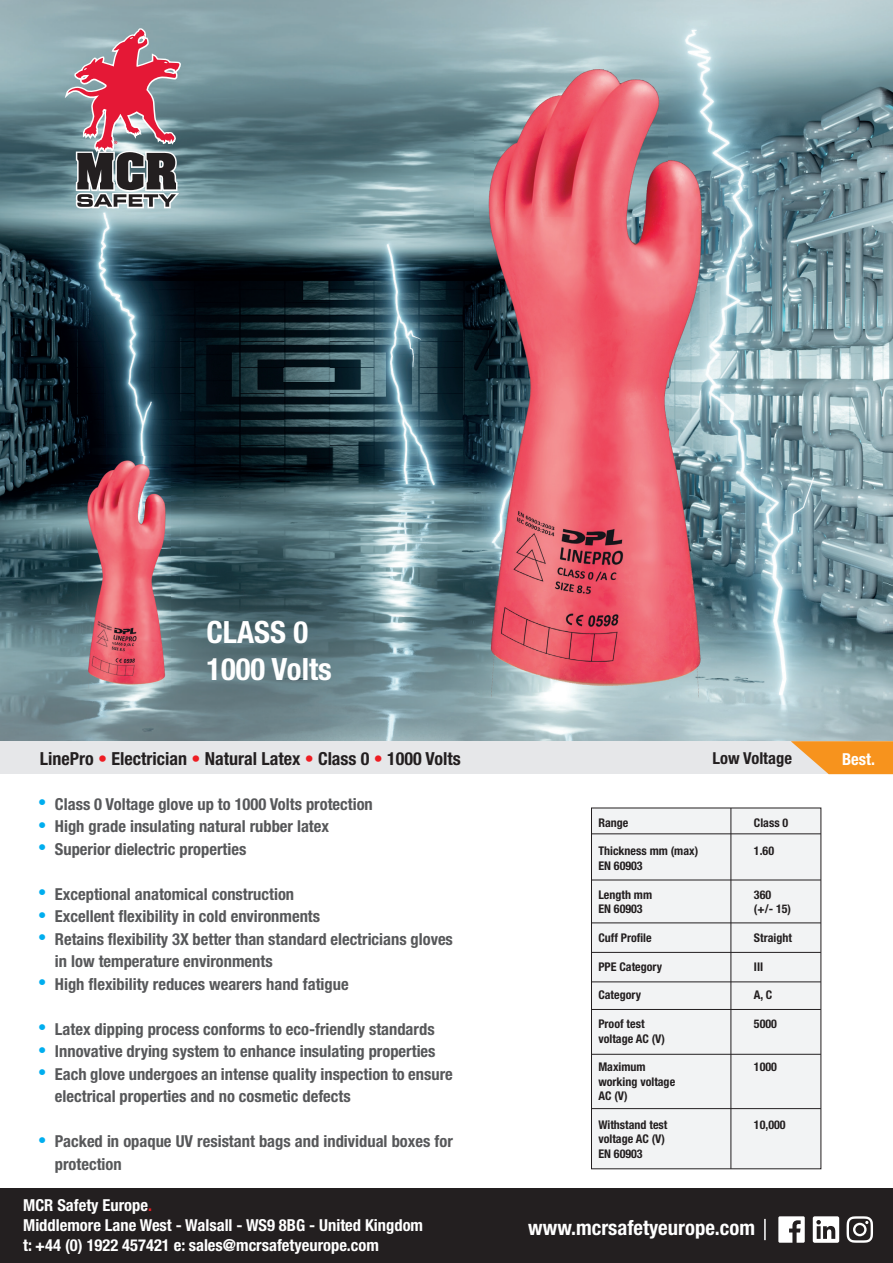
<style>
.page{position:relative;width:893px;height:1263px;background:#fff}
.page>*{position:absolute;margin:0;border:0;box-sizing:border-box;transform-origin:0 0}
.t1{font:700 condensed 30.75px/36.9px "Helvetica Neue";color:#fff}
.t2{font:700 condensed 20.7px "Helvetica Neue";color:#fff}
.t3{font:700 condensed 18px "Helvetica Neue";color:#231f20}
.t4{font:700 condensed 16.5px/22.5px "Helvetica Neue";color:#57585a}
.t5{font:700 condensed 16.5px/19.8px "Helvetica Neue";color:#fff}
.t6{font:700 condensed 16.5px/22.5px "Helvetica Neue";color:#00aeef;text-align:justify}
.t7{font:700 condensed 16.5px "Helvetica Neue";color:#231f20}
.t8{font:700 condensed 12px/14.4px "Helvetica Neue";color:#231f20}
.s1{color:#ee1d23}
</style>
<div class="page">
<img style="left:0;top:0;width:893px;height:741px">
<div style="left:0;top:741px;width:893px;height:33px;background:#e6e7e9"></div>
<div style="left:0;top:1189px;width:893px;height:74px;background:#231f20"></div>
<svg style="left:791px;top:741px;width:102px;height:33px"></svg>
<img style="left:474px;top:58px;width:242px;height:639px">
<img style="left:82px;top:456px;width:88px;height:233px">
<svg style="left:778px;top:1216px;width:27px;height:27px"></svg>
<svg style="left:813px;top:1216px;width:26px;height:27px"></svg>
<svg style="left:847px;top:1216px;width:26px;height:27px"></svg>
<hr style="left:764px;top:1219px;width:2px;height:21px;background:#fff">
<svg style="left:0;top:0;width:182px;height:211px;background:#8c878f"></svg>
<div style="left:591px;top:808px;width:230px;height:361px;background:#f2f3f4;border:1px solid #231f20"></div>
<hr style="left:591px;top:833px;width:230px;height:1px;background:#231f20">
<hr style="left:591px;top:880px;width:230px;height:1px;background:#231f20">
<hr style="left:591px;top:923px;width:230px;height:1px;background:#231f20">
<hr style="left:591px;top:952px;width:230px;height:1px;background:#231f20">
<hr style="left:591px;top:982px;width:230px;height:1px;background:#231f20">
<hr style="left:591px;top:1009px;width:230px;height:1px;background:#231f20">
<hr style="left:591px;top:1054px;width:230px;height:1px;background:#231f20">
<hr style="left:591px;top:1108px;width:230px;height:1px;background:#231f20">
<hr style="left:731px;top:808px;width:1px;height:361px;background:#231f20">
<h1 class="t1" style="left:206px;top:611px;width:127px">CLASS 0<br>1000 Volts</h1>
<p class="t3" style="left:40px;top:743px;width:422px">LinePro <span class="s1">•</span> Electrician <span class="s1">•</span> Natural Latex <span class="s1">•</span> Class 0 <span class="s1">•</span> 1000 Volts</p>
<p class="t7" style="left:712px;top:744px;width:81px">Low Voltage</p>
<p class="t5" style="left:842px;top:748px;width:34px">Best.</p>
<p class="t6" style="left:38px;top:790px;width:10px">• • •</p>
<p class="t6" style="left:38px;top:880px;width:10px">• • •</p>
<p class="t6" style="left:38px;top:970px;width:10px">•</p>
<p class="t6" style="left:38px;top:1015px;width:10px">• • •</p>
<p class="t4" style="left:55px;top:791px;width:319px">Class 0 Voltage glove up to 1000 Volts protection<br>High grade insulating natural rubber latex<br>Superior dielectric properties</p>
<p class="t4" style="left:55px;top:881px;width:400px">Exceptional anatomical construction<br>Excellent flexibility in cold environments<br>Retains flexibility 3X better than standard electricians gloves in low temperature environments<br>High flexibility reduces wearers hand fatigue</p>
<p class="t4" style="left:55px;top:1016px;width:399px">Latex dipping process conforms to eco-friendly standards Innovative drying system to enhance insulating properties Each glove undergoes an intense quality inspection to ensure electrical properties and no cosmetic defects</p>
<p class="t4" style="left:55px;top:1129px;width:399px">Packed in opaque UV resistant bags and individual boxes for protection</p>
<p class="t5" style="left:23px;top:1194px;width:401px">MCR Safety Europe<span class="s1">.<br></span>Middlemore Lane West - Walsall - WS9 8BG - United Kingdom t: +44 (0) 1922 457421 e: sales@mcrsafetyeurope.com</p>
<p class="t8" style="left:754px;top:814px;width:36px">Class 0</p>
<p class="t8" style="left:754px;top:843px;width:22px">1.60</p>
<p class="t8" style="left:754px;top:886px;width:39px">360 (+/- 15)</p>
<p class="t8" style="left:754px;top:929px;width:39px">Straight</p>
<p class="t8" style="left:754px;top:958px;width:11px">III</p>
<p class="t8" style="left:754px;top:987px;width:20px">A, C</p>
<p class="t8" style="left:754px;top:1016px;width:25px">5000</p>
<p class="t8" style="left:754px;top:1059px;width:25px">1000</p>
<p class="t8" style="left:598px;top:814px;width:31px">Range</p>
<p class="t8" style="left:598px;top:843px;width:101px">Thickness mm (max)<br>EN 60903</p>
<p class="t8" style="left:598px;top:886px;width:55px">Length mm<br>EN 60903</p>
<p class="t8" style="left:598px;top:929px;width:55px">Cuff Profile</p>
<p class="t8" style="left:598px;top:958px;width:65px">PPE Category</p>
<p class="t8" style="left:598px;top:987px;width:44px">Category</p>
<p class="t8" style="left:598px;top:1016px;width:68px">Proof test voltage AC (V)</p>
<p class="t8" style="left:598px;top:1059px;width:78px">Maximum working voltage<br>AC (V)</p>
<p class="t8" style="left:598px;top:1117px;width:71px">Withstand test voltage AC (V)<br>EN 60903</p>
<p class="t8" style="left:754px;top:1117px;width:33px">10,000</p>
<p class="t6" style="left:38px;top:1127px;width:10px">•</p>
<p class="t2" style="left:528px;top:1210px;width:228px">www.mcrsafetyeurope.com</p>
</div>
